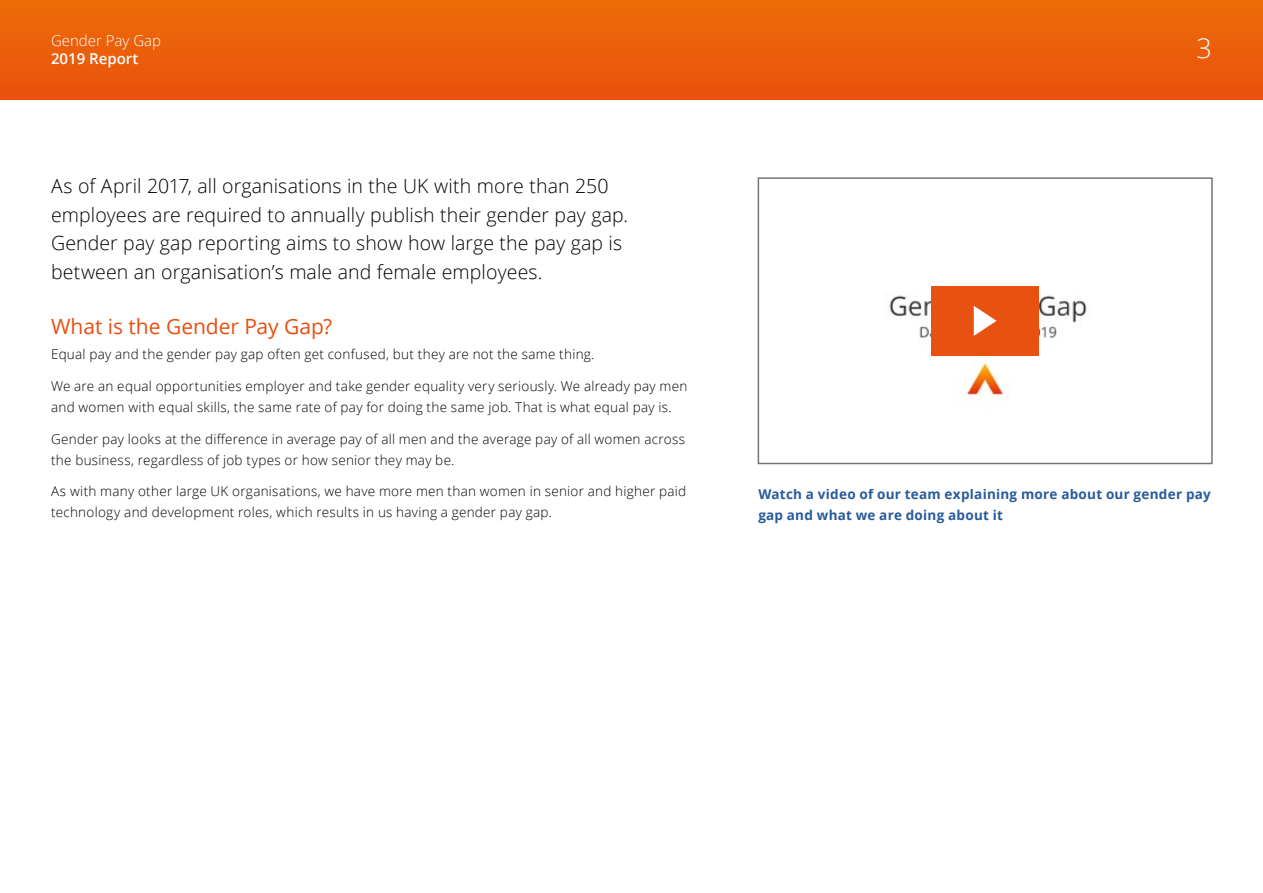
<style>
.page{position:relative;width:1263px;height:893px;background:#fff}
.page>*{position:absolute;margin:0;border:0;box-sizing:border-box;transform-origin:0 0}
.t1{font:300 27px "Open Sans";color:#fff}
.t2{font:21px "Open Sans";letter-spacing:-.005em;color:#e94e0f}
.t3{font:300 19.5px/28.5px "Open Sans";letter-spacing:.005em;color:#000}
.t4{font:300 15px "Open Sans";color:#fff}
.t5{font:600 15px "Open Sans";color:#fff}
.t6{font:300 13.5px/21px "Open Sans";letter-spacing:.02em;color:#000}
.t7{font:700 13.5px/21px "Open Sans";letter-spacing:.02em;color:#275b9b}
</style>
<div class="page">
<svg style="left:0;top:0;width:1263px;height:100px;background:#ea5e0a"></svg>
<img style="left:889px;top:286px;width:198px;height:111px">
<div style="left:758px;top:177px;width:455px;height:287px;border:2px solid #777473"></div>
<div style="left:932px;top:286px;width:107px;height:69px;background:#e85211"></div>
<svg style="left:974px;top:306px;width:22px;height:30px"></svg>
<p class="t4" style="left:51px;top:30px;width:112px">Gender Pay Gap</p>
<p class="t5" style="left:51px;top:48px;width:89px">2019 Report</p>
<p class="t3" style="left:51px;top:171px;width:579px">As of April 2017, all organisations in the UK with more than 250 employees are required to annually publish their gender pay gap.<br>Gender pay gap reporting aims to show how large the pay gap is between an organisation’s male and female employees.</p>
<h2 class="t2" style="left:51px;top:312px;width:283px">What is the Gender Pay Gap?</h2>
<p class="t6" style="left:51px;top:344px;width:545px">Equal pay and the gender pay gap often get confused, but they are not the same thing.</p>
<p class="t6" style="left:51px;top:375px;width:638px">We are an equal opportunities employer and take gender equality very seriously. We already pay men and women with equal skills, the same rate of pay for doing the same job. That is what equal pay is.</p>
<p class="t6" style="left:51px;top:428px;width:636px">Gender pay looks at the difference in average pay of all men and the average pay of all women across the business, regardless of job types or how senior they may be.</p>
<p class="t6" style="left:51px;top:480px;width:637px">As with many other large UK organisations, we have more men than women in senior and higher paid technology and development roles, which results in us having a gender pay gap.</p>
<h1 class="t1" style="left:1196px;top:30px;width:17px">3</h1>
<p class="t7" style="left:758px;top:484px;width:454px">Watch a video of our team explaining more about our gender pay gap and what we are doing about it</p>
</div>
